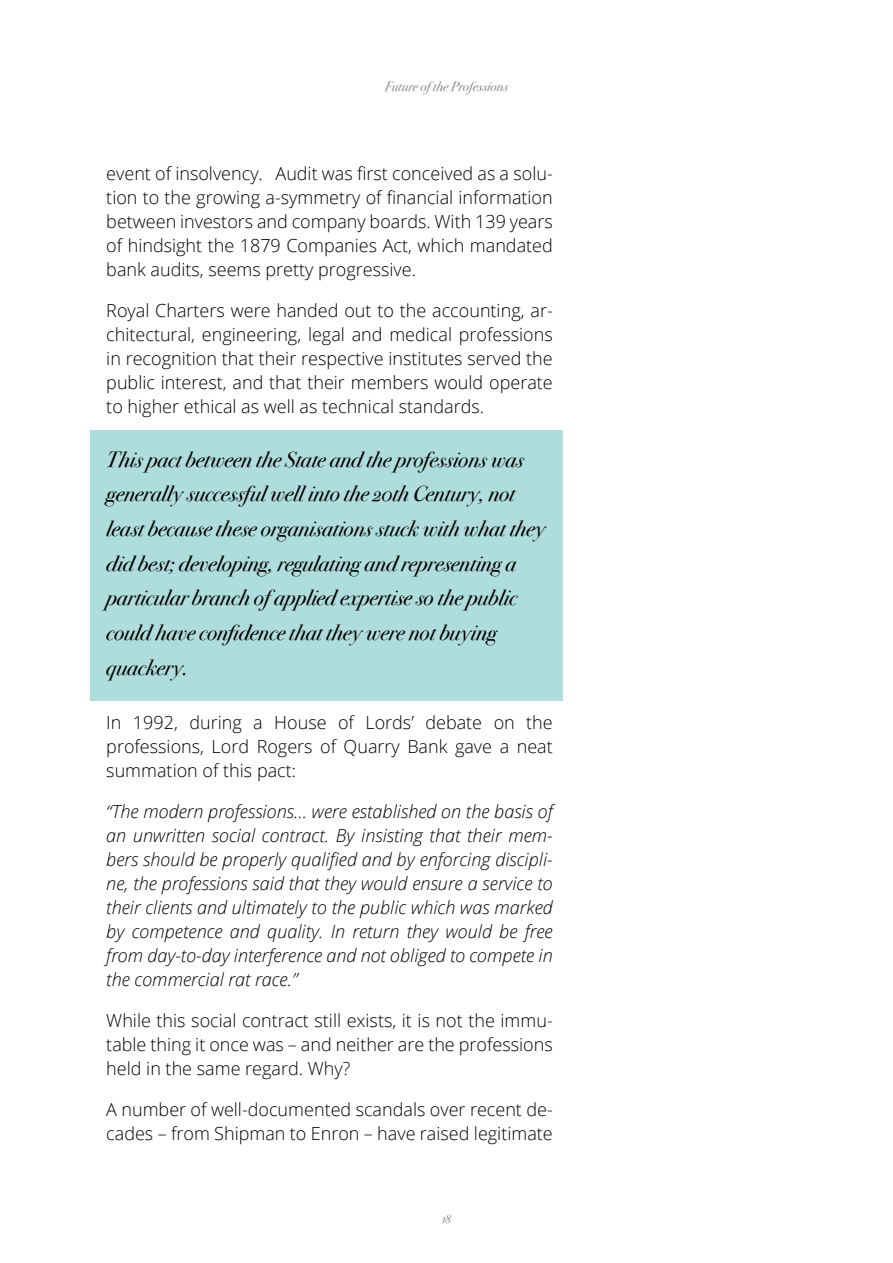
<style>
.page{position:relative;width:893px;height:1263px;background:#fff}
.page>*{position:absolute;margin:0;border:0;box-sizing:border-box;transform-origin:0 0}
.t1{font:italic 21.9px/34.7px "Bodoni Svty Two OSITCTT";color:#000}
.t2{font:300 18px/24px "Open Sans";color:#000;text-align:justify}
.t3{font:italic 300 18px/24px "Open Sans";color:#000;text-align:justify}
.t4{font:italic 13.5px "Bodoni Svty Two OSITCTT";color:#8b8b89}
</style>
<div class="page">
<div style="left:90px;top:430px;width:472px;height:271px;background:#afdcdc"></div>
<p class="t4" style="left:385px;top:79px;width:125px">Future of the Professions</p>
<p class="t2" style="left:106px;top:161px;width:448px">event of insolvency. Audit was first conceived as a solu&shy;tion to the growing a-symmetry of financial information between investors and company boards. With 139 years of hindsight the 1879 Companies Act, which mandated bank audits, seems pretty progressive.</p>
<p class="t2" style="left:106px;top:298px;width:448px">Royal Charters were handed out to the accounting, ar&shy;chitectural, engineering, legal and medical professions in recognition that their respective institutes served the public interest, and that their members would operate to higher ethical as well as technical standards.</p>
<p class="t1" style="left:106px;top:442px;width:440px">This pact between the State and the professions was generally successful well into the 20th Century, not least because these organisations stuck with what they did best; developing, regulating and representing a particular branch of applied expertise so the public could have confidence that they were not buying quackery.</p>
<p class="t2" style="left:106px;top:709px;width:448px">In 1992, during a House of Lords’ debate on the professions, Lord Rogers of Quarry Bank gave a neat summation of this pact:</p>
<p class="t3" style="left:106px;top:798px;width:448px">“The modern professions… were established on the basis of an unwritten social contract. By insisting that their mem&shy;bers should be properly qualified and by enforcing discipli&shy;ne, the professions said that they would ensure a service to their clients and ultimately to the public which was marked by competence and quality. In return they would be free from day-to-day interference and not obliged to compete in the commercial rat race.”</p>
<p class="t2" style="left:106px;top:1007px;width:448px">While this social contract still exists, it is not the immu&shy;table thing it once was – and neither are the professions held in the same regard. Why?</p>
<p class="t2" style="left:106px;top:1096px;width:448px">A number of well-documented scandals over recent de&shy;cades – from Shipman to Enron – have raised legitimate</p>
<p class="t4" style="left:442px;top:1210px;width:10px">18</p>
</div>
